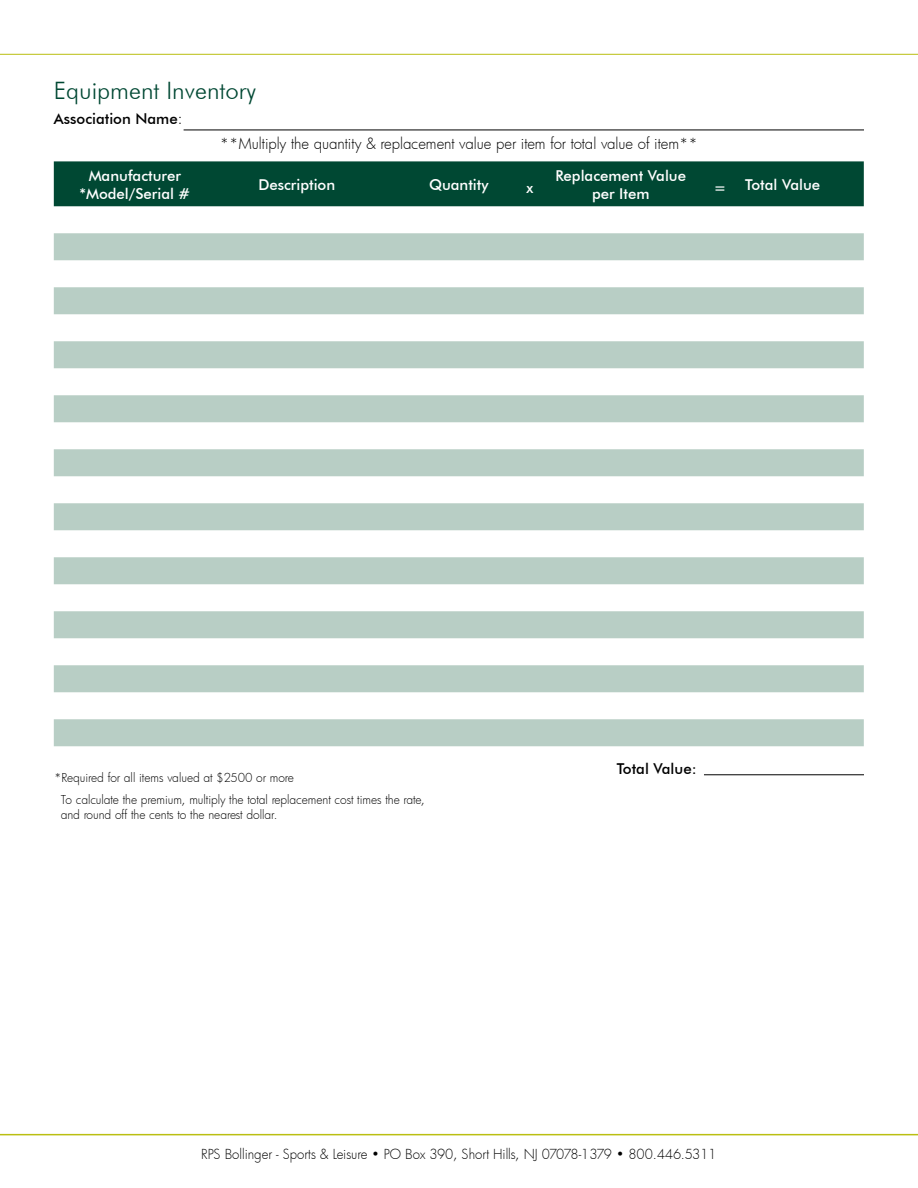
<style>
.page{position:relative;width:918px;height:1188px;background:#fff}
.page>*{position:absolute;margin:0;border:0;box-sizing:border-box;transform-origin:0 0}
.t1{font:300 24px "Futura BT";color:#004833}
.t2{font:500 15px/18px "Futura BT";color:#fff;text-align:center}
.t3{font:300 15px "Futura";letter-spacing:-.005em;color:#000}
.t4{font:500 15px "Futura BT";color:#000}
.t5{font:300 13.5px "Futura";letter-spacing:-.005em;color:#000}
.t6{font:300 12px/21.8px "Futura";letter-spacing:-.005em;color:#000}
.s1{font-family:"Futura";font-weight:300}
</style>
<div class="page">
<hr style="left:0;top:1134px;width:918px;height:1px;background:#babf11">
<hr style="left:0;top:54px;width:918px;height:1px;background:#babf11">
<div style="left:54px;top:161px;width:810px;height:45px;background:#004833"></div>
<svg style="left:54px;top:233px;width:810px;height:513px;fill:#b8cec5"></svg>
<hr style="left:184px;top:130px;width:680px;height:1px;background:#000">
<hr style="left:704px;top:774px;width:160px;height:1px;background:#000">
<h1 class="t1" style="left:54px;top:76px;width:204px">Equipment Inventory</h1>
<p class="t4" style="left:54px;top:109px;width:130px">Association Name<span class="s1">:</span></p>
<p class="t3" style="left:220px;top:133px;width:479px">**Multiply the quantity &amp; replacement value per item for total value of item**</p>
<p class="t2" style="left:80px;top:166px;width:112px">Manufacturer *Model/Serial #</p>
<p class="t2" style="left:258px;top:175px;width:78px">Description</p>
<p class="t2" style="left:429px;top:175px;width:61px">Quantity</p>
<p class="t2" style="left:555px;top:166px;width:132px">Replacement Value per Item</p>
<p class="t2" style="left:527px;top:179px;width:8px">x</p>
<p class="t2" style="left:714px;top:179px;width:14px">=</p>
<p class="t2" style="left:745px;top:175px;width:76px">Total Value</p>
<p class="t6" style="left:61px;top:767px;width:366px;text-indent:-7px">*Required for all items valued at $2500 or more<br>To calculate the premium, multiply the total replacement cost times the rate,</p>
<p class="t6" style="left:61px;top:804px;width:218px">and round off the cents to the nearest dollar.</p>
<p class="t4" style="left:617px;top:760px;width:81px">Total Value:</p>
<p class="t5" style="left:201px;top:1145px;width:517px">RPS Bollinger - Sports &amp; Leisure • PO Box 390, Short Hills, NJ 07078-1379 • 800.446.5311</p>
</div>
